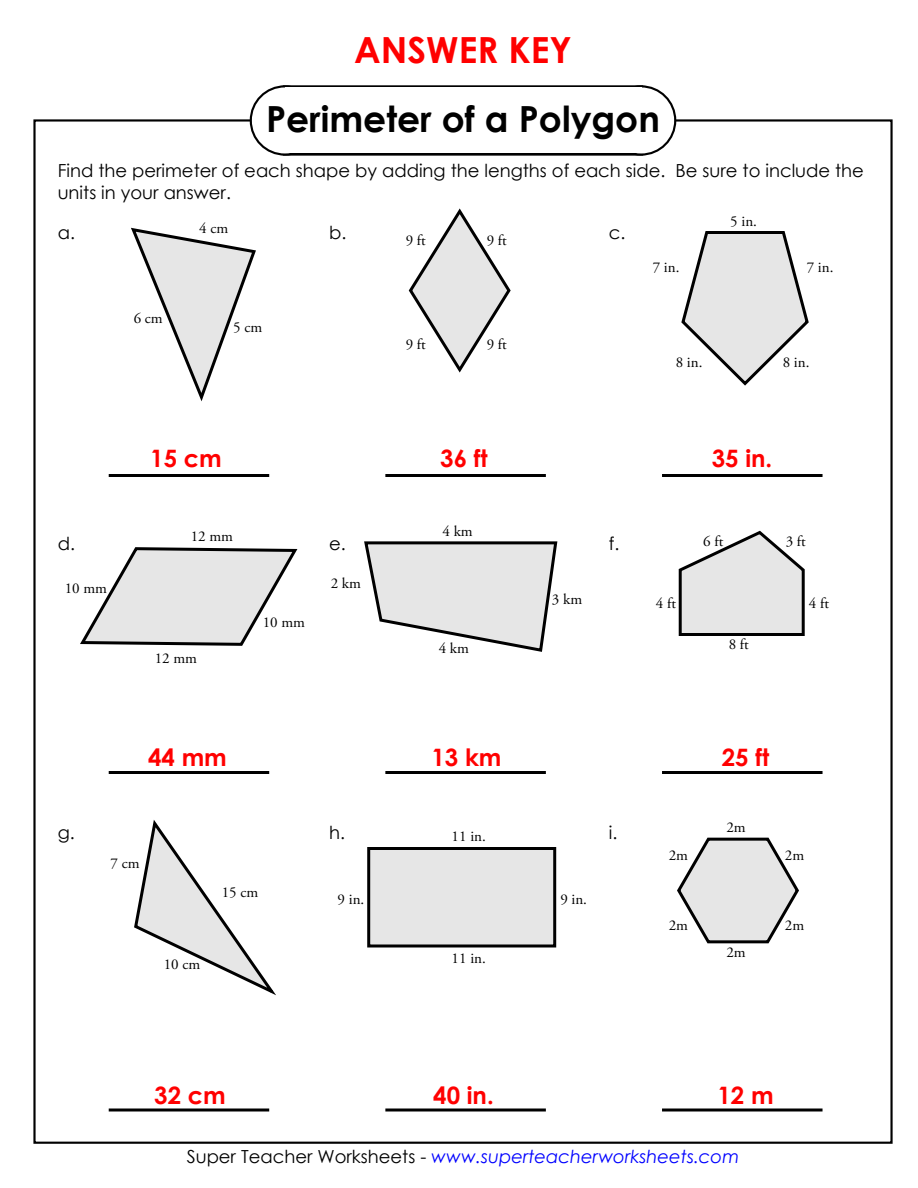
<style>
.page{position:relative;width:918px;height:1188px;background:#fff}
.page>*{position:absolute;margin:0;border:0;box-sizing:border-box;transform-origin:0 0}
.t1{font:700 36px "Century Gothic";color:#000}
.t2{font:700 36px "Century Gothic";color:#f00}
.t3{font:700 24px "Century Gothic";color:#f00}
.t4{font:18px/21.6px "Century Gothic";color:#000}
.t5{font:italic 18px "Century Gothic";color:#00f}
.t6{font:15px "Adobe Garamond Pro";color:#000}
.s1{font-style:normal;color:#000}
</style>
<div class="page">
<div style="left:606px;top:85px;width:70px;height:71px;border:4px solid #000;border-radius:50%"></div>
<div style="left:283px;top:85px;width:360px;height:71px;border:4px solid #000"></div>
<div style="left:250px;top:85px;width:70px;height:71px;border:4px solid #000;border-radius:50%"></div>
<div style="left:608px;top:87px;width:66px;height:66px;background:#fff;border-radius:50%"></div>
<div style="left:285px;top:87px;width:356px;height:66px;background:#fff"></div>
<div style="left:252px;top:87px;width:66px;height:66px;background:#fff;border-radius:50%"></div>
<svg style="left:131px;top:227px;width:125px;height:174px"></svg>
<hr style="left:109px;top:474px;width:160px;height:3px;background:#000">
<svg style="left:408px;top:208px;width:103px;height:165px"></svg>
<hr style="left:385px;top:474px;width:161px;height:3px;background:#000">
<svg style="left:681px;top:231px;width:128px;height:155px"></svg>
<hr style="left:662px;top:474px;width:161px;height:3px;background:#000">
<svg style="left:80px;top:547px;width:218px;height:99px"></svg>
<hr style="left:109px;top:771px;width:160px;height:3px;background:#000">
<svg style="left:364px;top:541px;width:194px;height:111px"></svg>
<hr style="left:385px;top:771px;width:161px;height:3px;background:#000">
<svg style="left:678px;top:530px;width:127px;height:106px"></svg>
<hr style="left:662px;top:771px;width:161px;height:3px;background:#000">
<svg style="left:134px;top:820px;width:142px;height:176px"></svg>
<svg style="left:109px;top:1108px;width:160px;height:4px"></svg>
<div style="left:367px;top:847px;width:189px;height:101px;background:#e6e6e6;border:3px solid #000"></div>
<svg style="left:385px;top:1108px;width:161px;height:4px"></svg>
<svg style="left:677px;top:837px;width:122px;height:107px"></svg>
<svg style="left:662px;top:1108px;width:161px;height:4px"></svg>
<h1 class="t2" style="left:354px;top:23px;width:219px">ANSWER KEY</h1>
<h1 class="t1" style="left:266px;top:92px;width:395px">Perimeter of a Polygon</h1>
<p class="t4" style="left:58px;top:159px;width:808px">Find the perimeter of each shape by adding the lengths of each side. Be sure to include the units in your answer.</p>
<p class="t4" style="left:58px;top:222px;width:19px">a.</p>
<p class="t6" style="left:730px;top:212px;width:28px">5 in.</p>
<p class="t6" style="left:199px;top:219px;width:31px">4 cm</p>
<p class="t4" style="left:329px;top:222px;width:19px">b.</p>
<p class="t6" style="left:406px;top:231px;width:22px">9 ft</p>
<p class="t4" style="left:609px;top:222px;width:18px">c.</p>
<p class="t6" style="left:487px;top:231px;width:22px">9 ft</p>
<p class="t6" style="left:134px;top:309px;width:31px">6 cm</p>
<p class="t6" style="left:233px;top:318px;width:31px">5 cm</p>
<p class="t6" style="left:406px;top:335px;width:22px">9 ft</p>
<p class="t6" style="left:487px;top:335px;width:22px">9 ft</p>
<p class="t6" style="left:653px;top:258px;width:28px">7 in.</p>
<p class="t6" style="left:807px;top:258px;width:28px">7 in.</p>
<p class="t6" style="left:676px;top:353px;width:28px">8 in.</p>
<p class="t6" style="left:783px;top:353px;width:28px">8 in.</p>
<p class="t4" style="left:58px;top:532px;width:19px">d.</p>
<p class="t6" style="left:65px;top:579px;width:44px">10 mm</p>
<h2 class="t3" style="left:150px;top:441px;width:73px">15 cm</h2>
<h2 class="t3" style="left:440px;top:441px;width:49px">36 ft</h2>
<h2 class="t3" style="left:712px;top:441px;width:62px">35 in.</h2>
<p class="t6" style="left:191px;top:527px;width:44px">12 mm</p>
<p class="t6" style="left:155px;top:649px;width:44px">12 mm</p>
<p class="t6" style="left:263px;top:613px;width:44px">10 mm</p>
<p class="t4" style="left:329px;top:532px;width:18px">e.</p>
<p class="t6" style="left:331px;top:574px;width:32px">2 km</p>
<p class="t6" style="left:442px;top:522px;width:32px">4 km</p>
<p class="t6" style="left:439px;top:639px;width:32px">4 km</p>
<p class="t6" style="left:552px;top:590px;width:32px">3 km</p>
<p class="t4" style="left:609px;top:532px;width:12px">f.</p>
<p class="t6" style="left:656px;top:594px;width:22px">4 ft</p>
<p class="t6" style="left:703px;top:532px;width:22px">6 ft</p>
<p class="t6" style="left:786px;top:532px;width:22px">3 ft</p>
<p class="t6" style="left:729px;top:635px;width:22px">8 ft</p>
<p class="t6" style="left:809px;top:594px;width:22px">4 ft</p>
<p class="t4" style="left:58px;top:822px;width:19px">g.</p>
<h2 class="t3" style="left:148px;top:739px;width:80px">44 mm</h2>
<h2 class="t3" style="left:431px;top:739px;width:72px">13 km</h2>
<h2 class="t3" style="left:722px;top:739px;width:49px">25 ft</h2>
<p class="t6" style="left:110px;top:854px;width:31px">7 cm</p>
<p class="t6" style="left:222px;top:884px;width:38px">15 cm</p>
<p class="t6" style="left:164px;top:956px;width:38px">10 cm</p>
<p class="t4" style="left:329px;top:822px;width:17px">h.</p>
<p class="t6" style="left:452px;top:827px;width:36px">11 in.</p>
<p class="t6" style="left:338px;top:890px;width:28px">9 in.</p>
<p class="t6" style="left:560px;top:890px;width:28px">9 in.</p>
<p class="t6" style="left:452px;top:949px;width:36px">11 in.</p>
<p class="t4" style="left:609px;top:822px;width:10px">i.</p>
<p class="t6" style="left:669px;top:846px;width:21px">2m</p>
<p class="t6" style="left:669px;top:916px;width:21px">2m</p>
<p class="t6" style="left:726px;top:818px;width:21px">2m</p>
<p class="t6" style="left:726px;top:943px;width:21px">2m</p>
<p class="t6" style="left:785px;top:846px;width:21px">2m</p>
<p class="t6" style="left:785px;top:916px;width:21px">2m</p>
<h2 class="t3" style="left:154px;top:1077px;width:73px">32 cm</h2>
<h2 class="t3" style="left:433px;top:1077px;width:62px">40 in.</h2>
<h2 class="t3" style="left:717px;top:1077px;width:58px">12 m</h2>
<p class="t5" style="left:187px;top:1144px;width:554px"><span class="s1">Super Teacher Worksheets -</span> www.superteacherworksheets.com</p>
</div>
